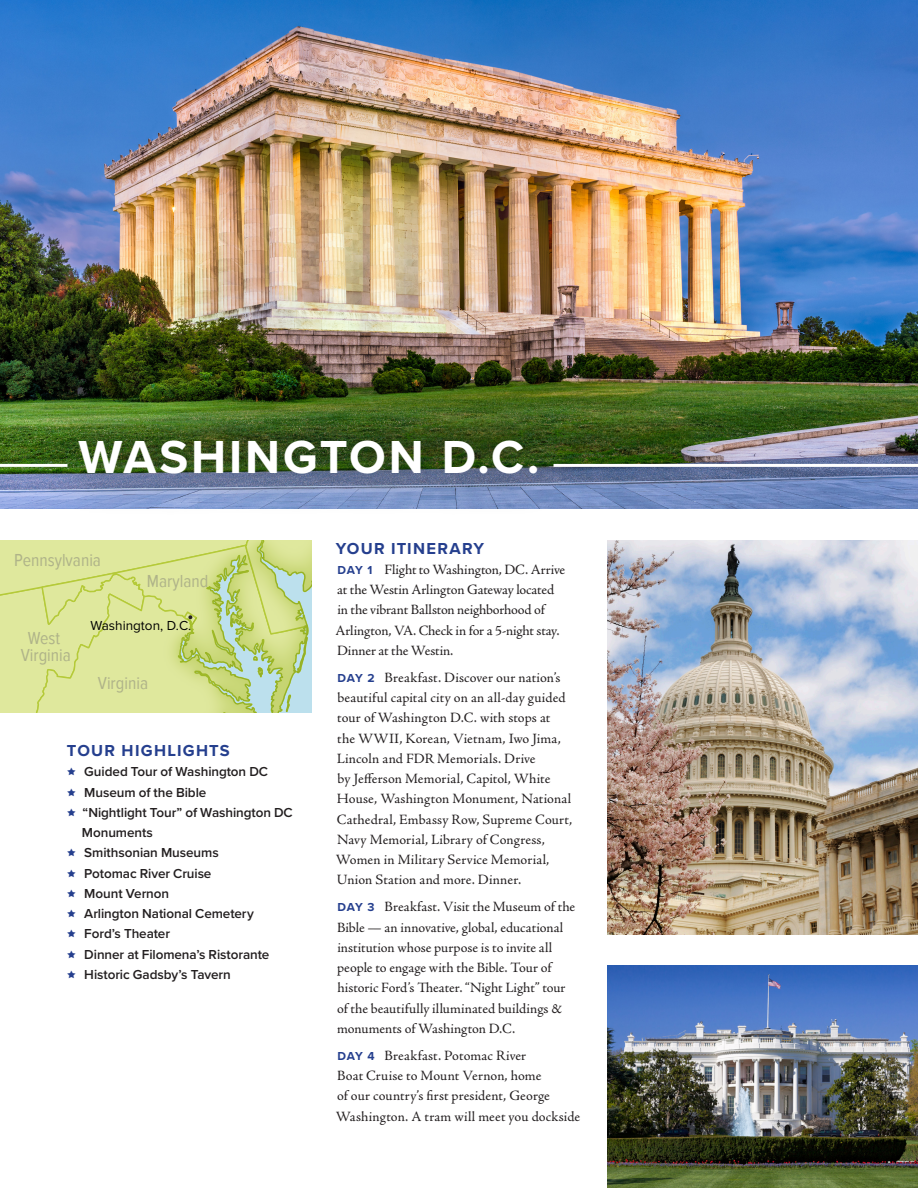
<style>
.page{position:relative;width:918px;height:1188px;background:#fff}
.page>*{position:absolute;margin:0;border:0;box-sizing:border-box;transform-origin:0 0}
.NEW_TOUR_White{font:700 48px "Proxima Nova";letter-spacing:.06em;color:#fff}
.t1{font:17.85px/17.1px "Proxima Nova Cond";color:#afb389;text-align:center}
.NEW_Head{font:700 16.5px "Proxima Nova";letter-spacing:.075em;color:#253f8e}
.NEW_Itinerary{font:14.25px/20.2px "Adobe Jenson Pro";color:#231f20}
.t2{font:600 13.5px/20.2px "Proxima Nova";letter-spacing:-.005em;color:#231f20}
.t3{font:13.5px "Proxima Nova";color:#000}
.s1{font-family:"Proxima Nova";font-weight:700;font-size:12px;color:#253f8e}
</style>
<div class="page">
<img style="left:0;top:0;width:918px;height:509px">
<div style="left:37px;top:395px;width:541px;height:123px;background:#231f20;opacity:.75"></div>
<hr style="left:0;top:464px;width:68px;height:3px;background:#fff">
<hr style="left:554px;top:464px;width:364px;height:3px;background:#fff">
<img style="left:608px;top:540px;width:310px;height:395px">
<img style="left:608px;top:965px;width:310px;height:223px">
<svg style="left:0;top:540px;width:312px;height:172px;background:#d4e196"></svg>
<p class="NEW_TOUR_White" style="left:79px;top:421px;width:462px">WASHINGTON D.C.</p>
<p class="t1" style="left:14px;top:552px;width:88px">Pennsylvania</p>
<p class="t1" style="left:147px;top:573px;width:63px">Maryland</p>
<p class="t1" style="left:21px;top:630px;width:52px">West<br>Virginia</p>
<p class="t3" style="left:90px;top:618px;width:102px">Washington, D.C.</p>
<p class="t1" style="left:98px;top:675px;width:52px">Virginia</p>
<p class="NEW_Head" style="left:67px;top:738px;width:164px">TOUR HIGHLIGHTS</p>
<p class="t2" style="left:84px;top:761px;width:185px">Guided Tour of Washington DC</p>
<p class="t2" style="left:84px;top:781px;width:124px">Museum of the Bible</p>
<p class="t2" style="left:82px;top:802px;width:213px">“Nightlight Tour” of Washington DC<br>Monuments</p>
<p class="t2" style="left:84px;top:842px;width:136px">Smithsonian Museums</p>
<p class="t2" style="left:84px;top:862px;width:129px">Potomac River Cruise</p>
<p class="t2" style="left:84px;top:883px;width:86px">Mount Vernon</p>
<p class="t2" style="left:84px;top:903px;width:171px">Arlington National Cemetery</p>
<p class="t2" style="left:84px;top:923px;width:87px">Ford’s Theater</p>
<p class="t2" style="left:84px;top:943px;width:187px">Dinner at Filomena’s Ristorante</p>
<p class="t2" style="left:84px;top:964px;width:148px">Historic Gadsby’s Tavern</p>
<p class="NEW_Head" style="left:336px;top:536px;width:150px">YOUR ITINERARY</p>
<p class="NEW_Itinerary" style="left:336px;top:559px;width:231px"><span class="s1">DAY 1</span> Flight to Washington, DC. Arrive at the Westin Arlington Gateway located in the vibrant Ballston neighborhood of Arlington, VA. Check in for a 5-night stay.<br>Dinner at the Westin.</p>
<p class="NEW_Itinerary" style="left:336px;top:667px;width:238px"><span class="s1">DAY 2</span> Breakfast. Discover our nation’s beautiful capital city on an all-day guided tour of Washington D.C. with stops at<br>the WWII, Korean, Vietnam, Iwo Jima, Lincoln and FDR Memorials. Drive<br>by Jefferson Memorial, Capitol, White House, Washington Monument, National Cathedral, Embassy Row, Supreme Court, Navy Memorial, Library of Congress, Women in Military Service Memorial, Union Station and more. Dinner.</p>
<p class="NEW_Itinerary" style="left:337px;top:897px;width:240px"><span class="s1">DAY 3</span> Breakfast. Visit the Museum of the Bible — an innovative, global, educational institution whose purpose is to invite all people to engage with the Bible. Tour of historic Ford’s Theater. “Night Light” tour of the beautifully illuminated buildings &amp; monuments of Washington D.C.</p>
<p class="NEW_Itinerary" style="left:336px;top:1045px;width:246px"><span class="s1">DAY 4</span> Breakfast. Potomac River<br>Boat Cruise to Mount Vernon, home<br>of our country’s first president, George Washington. A tram will meet you dockside</p>
</div>
